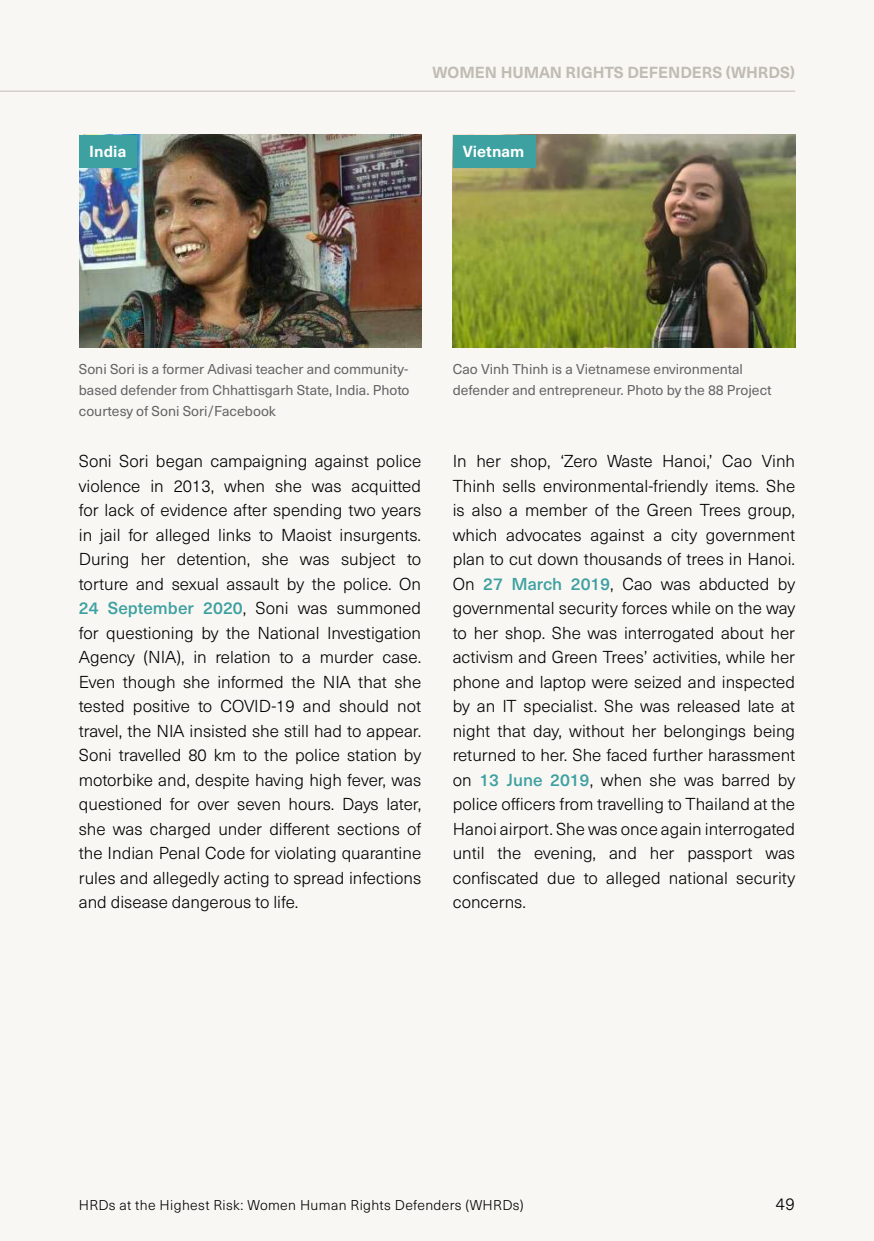
<style>
.page{position:relative;width:874px;height:1241px;background:#fff}
.page>*{position:absolute;margin:0;border:0;box-sizing:border-box;transform-origin:0 0}
.t1{font:300 16.97px/24.5px "Neue Haas Unica W1 G";color:#000;text-align:justify}
.t2{font:700 15.75px "Neue Haas Unica W1 G";color:#c0bcb4}
.t3{font:700 15.75px "Neue Haas Unica W1 G";letter-spacing:.005em;color:#fff}
.t4{font:14px/21px "Neue Haas Unica W1 G";color:#636466;text-align:justify}
.t5{font:300 14px "Neue Haas Unica W1 G";letter-spacing:.025em;color:#000}
.s1{font-weight:500;color:#3ea1a1}
</style>
<div class="page">
<div style="left:0;top:0;width:873px;height:1240px;background:#f9f7f3"></div>
<img style="left:79px;top:135px;width:342px;height:212px">
<div style="left:79px;top:135px;width:57px;height:32px;background:#3ea1a1"></div>
<img style="left:452px;top:135px;width:342px;height:212px">
<div style="left:452px;top:135px;width:83px;height:32px;background:#3ea1a1"></div>
<hr style="left:0;top:91px;width:794px;height:1px;background:#c0bcb4">
<p class="t2" style="left:432px;top:61px;width:364px">WOMEN HUMAN RIGHTS DEFENDERS (WHRDS)</p>
<p class="t3" style="left:89px;top:139px;width:39px">India</p>
<p class="t3" style="left:462px;top:139px;width:63px">Vietnam</p>
<p class="t4" style="left:79px;top:358px;width:332px">Soni Sori is a former Adivasi teacher and community&shy;based defender from Chhattisgarh State, India. Photo courtesy of Soni Sori/Facebook</p>
<p class="t1" style="left:79px;top:448px;width:344px">Soni Sori began campaigning against police violence in 2013, when she was acquitted for lack of evidence after spending two years in jail for alleged links to Maoist insurgents.<br>During her detention, she was subject to torture and sexual assault by the police. On <span class="s1">24 September 2020</span>, Soni was summoned for questioning by the National Investigation Agency (NIA), in relation to a murder case.<br>Even though she informed the NIA that she tested positive to COVID-19 and should not travel, the NIA insisted she still had to appear.<br>Soni travelled 80 km to the police station by motorbike and, despite having high fever, was questioned for over seven hours. Days later, she was charged under different sections of the Indian Penal Code for violating quarantine rules and allegedly acting to spread infections and disease dangerous to life.</p>
<p class="t4" style="left:452px;top:358px;width:320px">Cao Vinh Thinh is a Vietnamese environmental defender and entrepreneur. Photo by the 88 Project</p>
<p class="t1" style="left:452px;top:448px;width:344px">In her shop, ‘Zero Waste Hanoi,’ Cao Vinh Thinh sells environmental-friendly items. She is also a member of the Green Trees group, which advocates against a city government plan to cut down thousands of trees in Hanoi.<br>On <span class="s1">27 March 2019</span>, Cao was abducted by governmental security forces while on the way to her shop. She was interrogated about her activism and Green Trees’ activities, while her phone and laptop were seized and inspected by an IT specialist. She was released late at night that day, without her belongings being returned to her. She faced further harassment on <span class="s1">13 June 2019</span>, when she was barred by police officers from travelling to Thailand at the Hanoi airport. She was once again interrogated until the evening, and her passport was confiscated due to alleged national security concerns.</p>
<p class="t5" style="left:79px;top:1194px;width:446px">HRDs at the Highest Risk: Women Human Rights Defenders (WHRDs)</p>
<p class="t1" style="left:775px;top:1190px;width:20px">49</p>
</div>
